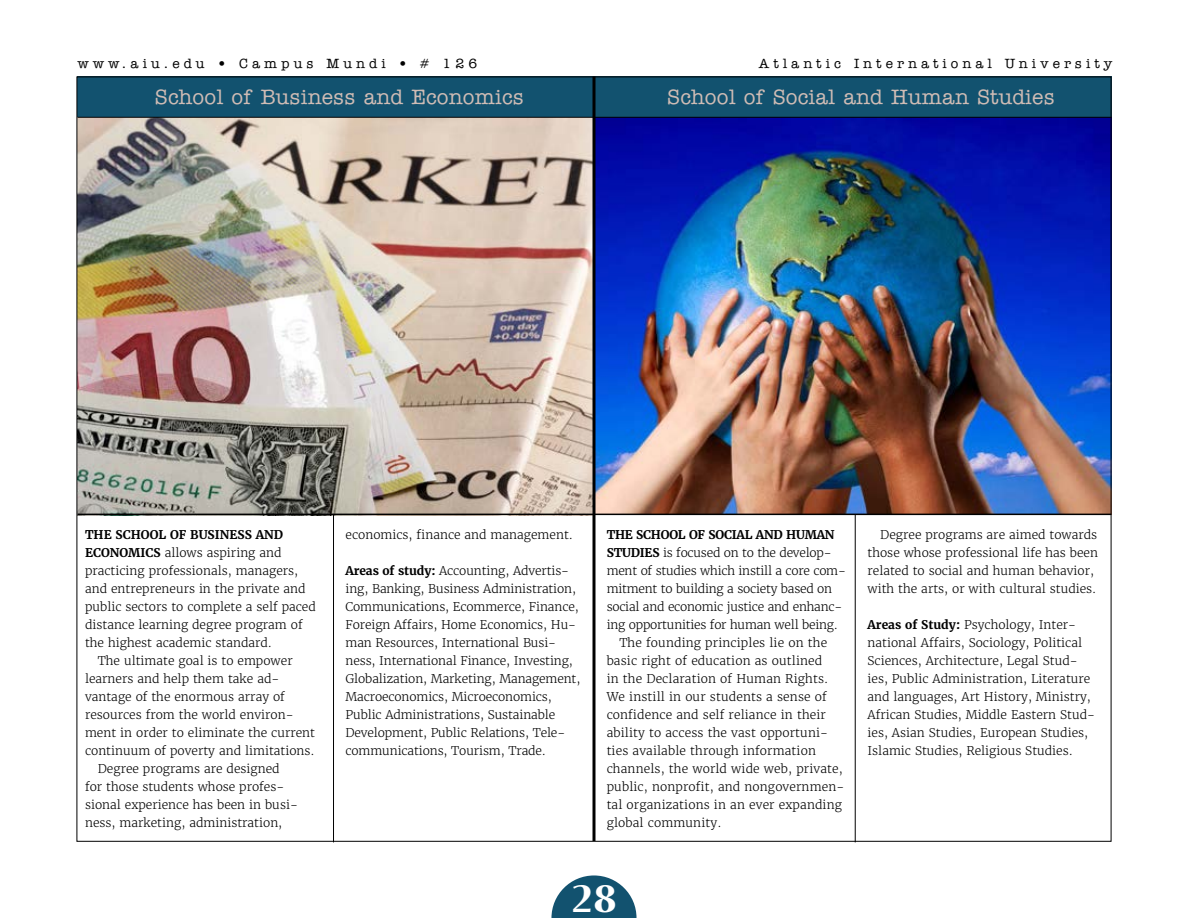
<style>
.page{position:relative;width:1188px;height:918px;background:#fff}
.page>*{position:absolute;margin:0;border:0;box-sizing:border-box;transform-origin:0 0}
.t1{font:800 39px "Ador Hairline";color:#fff}
.t2{font:500 21px "American Typewriter ITC Pro";letter-spacing:.01em;color:#cfbcb5}
.t3{font:500 13.5px "American Typewriter ITC Pro";letter-spacing:.3em;color:#000}
.t4{font:300 12px/18px "Merriweather";color:#000}
.t5{font:300 12px "Merriweather";letter-spacing:-.02em;color:#000}
.t6{font:700 12px "Merriweather";letter-spacing:-.02em;color:#000}
.t7{font:700 12px "Merriweather";color:#000}
.s1{font-weight:700}
</style>
<div class="page">
<div style="left:77px;top:76px;width:1034px;height:42px;background:#12526f"></div>
<img style="left:79px;top:118px;width:1030px;height:396px">
<svg style="left:551px;top:875px;width:86px;height:43px"></svg>
<hr style="left:77px;top:117px;width:1034px;height:1px;background:#000">
<hr style="left:77px;top:514px;width:1034px;height:1px;background:#000">
<svg style="left:592px;top:77px;width:4px;height:764px;background:#2b2e36"></svg>
<hr style="left:333px;top:514px;width:1px;height:328px;background:#000">
<hr style="left:855px;top:514px;width:1px;height:328px;background:#000">
<p class="t3" style="left:77px;top:55px;width:401px">www.aiu.edu • Campus Mundi • # 126</p>
<p class="t3" style="left:759px;top:55px;width:355px">Atlantic International University</p>
<h2 class="t2" style="left:155px;top:84px;width:370px">School of Business and Economics</h2>
<h2 class="t2" style="left:668px;top:84px;width:389px">School of Social and Human Studies</h2>
<p class="t7" style="left:85px;top:527px;width:200px">THE SCHOOL OF BUSINESS AND</p>
<p class="t4" style="left:85px;top:544px;width:198px"><span class="s1">ECONOMICS</span> allows aspiring and</p>
<p class="t4" style="left:85px;top:562px;width:215px">practicing professionals, managers,</p>
<p class="t4" style="left:85px;top:580px;width:222px">and entrepreneurs in the private and</p>
<p class="t4" style="left:85px;top:598px;width:232px">public sectors to complete a self paced</p>
<p class="t4" style="left:85px;top:616px;width:219px">distance learning degree program of</p>
<p class="t4" style="left:85px;top:634px;width:189px">the highest academic standard.</p>
<p class="t4" style="left:98px;top:652px;width:196px">The ultimate goal is to empower</p>
<p class="t4" style="left:85px;top:670px;width:196px">learners and help them take ad-</p>
<p class="t4" style="left:85px;top:688px;width:201px">vantage of the enormous array of</p>
<p class="t4" style="left:85px;top:706px;width:210px">resources from the world environ-</p>
<p class="t4" style="left:85px;top:724px;width:232px">ment in order to eliminate the current</p>
<p class="t4" style="left:85px;top:742px;width:231px">continuum of poverty and limitations.</p>
<p class="t4" style="left:98px;top:760px;width:183px">Degree programs are designed</p>
<p class="t4" style="left:85px;top:778px;width:201px">for those students whose profes-</p>
<p class="t4" style="left:85px;top:796px;width:214px">sional experience has been in busi-</p>
<p class="t4" style="left:85px;top:814px;width:199px">ness, marketing, administration,</p>
<p class="t4" style="left:346px;top:526px;width:229px">economics, finance and management.</p>
<p class="t4" style="left:346px;top:562px;width:236px"><span class="s1">Areas of study:</span> Accounting, Advertis&shy;ing, Banking, Business Administration, Communications, Ecommerce, Finance, Foreign Affairs, Home Economics, Hu&shy;man Resources, International Busi&shy;ness, International Finance, Investing, Globalization, Marketing, Management, Macroeconomics, Microeconomics, Public Administrations, Sustainable Development, Public Relations, Tele&shy;communications, Tourism, Trade.</p>
<p class="t6" style="left:607px;top:527px;width:229px">THE SCHOOL OF SOCIAL AND HUMAN</p>
<p class="t5" style="left:607px;top:545px;width:226px"><span class="s1">STUDIES</span> is focused on to the develop-</p>
<p class="t5" style="left:607px;top:563px;width:241px">ment of studies which instill a core com-</p>
<p class="t5" style="left:607px;top:581px;width:227px">mitment to building a society based on</p>
<p class="t5" style="left:607px;top:599px;width:237px">social and economic justice and enhanc-</p>
<p class="t5" style="left:607px;top:617px;width:233px">ing opportunities for human well being.</p>
<p class="t4" style="left:619px;top:634px;width:209px">The founding principles lie on the</p>
<p class="t4" style="left:607px;top:652px;width:217px">basic right of education as outlined</p>
<p class="t4" style="left:607px;top:670px;width:223px">in the Declaration of Human Rights.</p>
<p class="t4" style="left:607px;top:688px;width:222px">We instill in our students a sense of</p>
<p class="t4" style="left:607px;top:706px;width:221px">confidence and self reliance in their</p>
<p class="t4" style="left:607px;top:724px;width:223px">ability to access the vast opportuni-</p>
<p class="t4" style="left:607px;top:742px;width:211px">ties available through information</p>
<p class="t4" style="left:607px;top:760px;width:238px">channels, the world wide web, private,</p>
<p class="t4" style="left:607px;top:778px;width:239px">public, nonprofit, and nongovernmen-</p>
<p class="t4" style="left:607px;top:796px;width:237px">tal organizations in an ever expanding</p>
<p class="t4" style="left:607px;top:814px;width:116px">global community.</p>
<h1 class="t1" style="left:571px;top:868px;width:48px">28</h1>
<p class="t4" style="left:868px;top:526px;width:232px;text-indent:13px">Degree programs are aimed towards those whose professional life has been related to social and human behavior, with the arts, or with cultural studies.</p>
<p class="t4" style="left:868px;top:616px;width:229px"><span class="s1">Areas of Study:</span> Psychology, Inter&shy;national Affairs, Sociology, Political Sciences, Architecture, Legal Stud&shy;ies, Public Administration, Literature and languages, Art History, Ministry, African Studies, Middle Eastern Stud&shy;ies, Asian Studies, European Studies, Islamic Studies, Religious Studies.</p>
</div>
